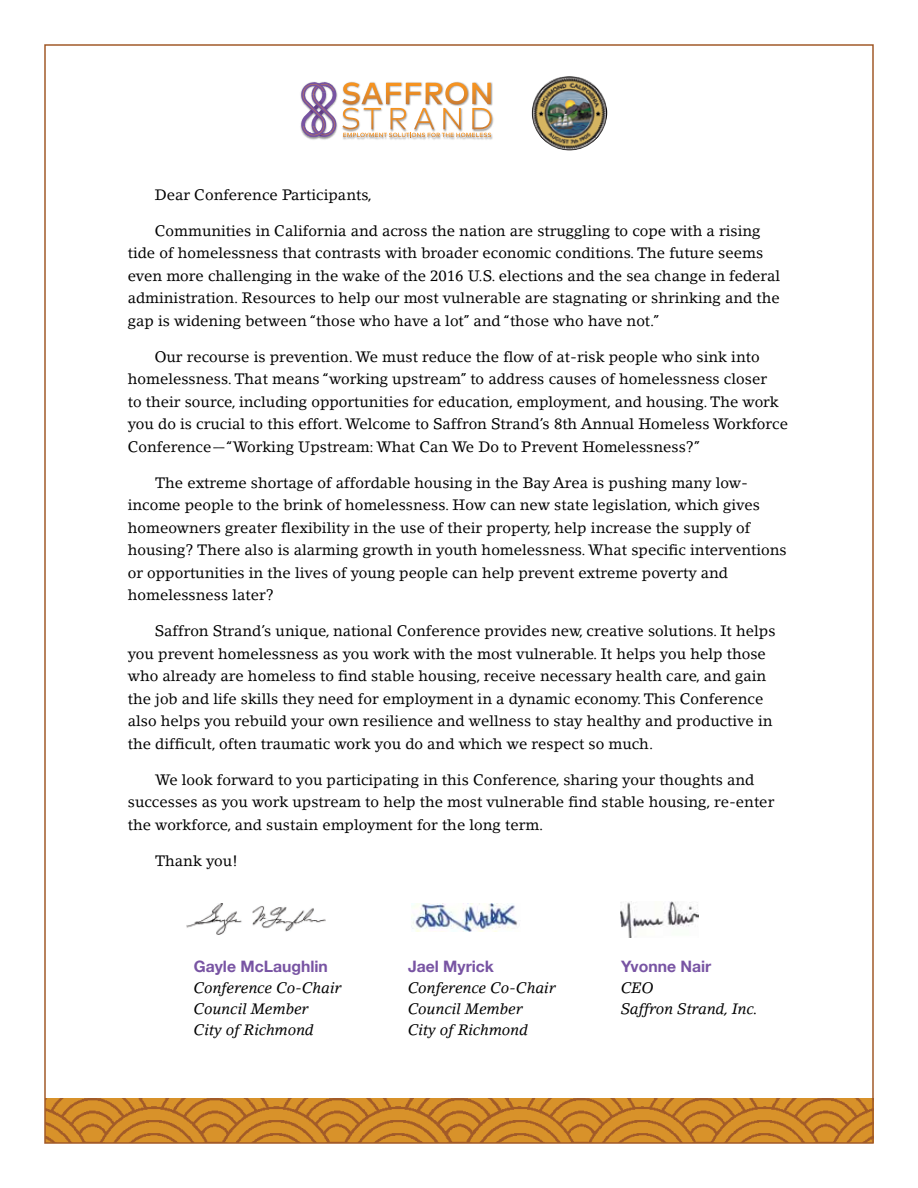
<style>
.page{position:relative;width:918px;height:1188px;background:#fff}
.page>*{position:absolute;margin:0;border:0;box-sizing:border-box;transform-origin:0 0}
.t1{font:700 15.75px "Helvetica Neue";color:#7854a3}
.t2{font:15px/22.5px "Lino Letter";color:#000}
.t3{font:italic 15px/21px "Lino Letter";color:#000}
</style>
<div class="page">
<img style="left:47px;top:1098px;width:824px;height:43px">
<img style="left:187px;top:903px;width:139px;height:32px">
<img style="left:411px;top:903px;width:109px;height:29px">
<img style="left:620px;top:902px;width:79px;height:36px">
<img style="left:306px;top:81px;width:188px;height:59px">
<svg style="left:300px;top:82px;width:192px;height:55px"></svg>
<img style="left:532px;top:75px;width:75px;height:75px;border-radius:38px">
<p class="t2" style="left:155px;top:183px;width:219px">Dear Conference Participants,</p>
<p class="t2" style="left:128px;top:219px;width:654px;text-indent:27px">Communities in California and across the nation are struggling to cope with a rising tide of homelessness that contrasts with broader economic conditions. The future seems even more challenging in the wake of the 2016 U.S. elections and the sea change in federal administration. Resources to help our most vulnerable are stagnating or shrinking and the gap is widening between “those who have a lot” and “those who have not.”</p>
<p class="t2" style="left:128px;top:345px;width:662px;text-indent:27px">Our recourse is prevention. We must reduce the flow of at-risk people who sink into homelessness. That means “working upstream” to address causes of homelessness closer<br>to their source, including opportunities for education, employment, and housing. The work you do is crucial to this effort. Welcome to Saffron Strand’s 8th Annual Homeless Workforce Conference—“Working Upstream: What Can We Do to Prevent Homelessness?”</p>
<p class="t2" style="left:128px;top:471px;width:660px;text-indent:27px">The extreme shortage of affordable housing in the Bay Area is pushing many low&shy;income people to the brink of homelessness. How can new state legislation, which gives homeowners greater flexibility in the use of their property, help increase the supply of housing? There also is alarming growth in youth homelessness. What specific interventions or opportunities in the lives of young people can help prevent extreme poverty and homelessness later?</p>
<p class="t2" style="left:128px;top:620px;width:649px;text-indent:27px">Saffron Strand’s unique, national Conference provides new, creative solutions. It helps you prevent homelessness as you work with the most vulnerable. It helps you help those who already are homeless to find stable housing, receive necessary health care, and gain the job and life skills they need for employment in a dynamic economy. This Conference also helps you rebuild your own resilience and wellness to stay healthy and productive in the difficult, often traumatic work you do and which we respect so much.</p>
<p class="t2" style="left:128px;top:768px;width:648px;text-indent:27px">We look forward to you participating in this Conference, sharing your thoughts and successes as you work upstream to help the most vulnerable find stable housing, re-enter the workforce, and sustain employment for the long term.</p>
<p class="t2" style="left:155px;top:849px;width:84px">Thank you!</p>
<p class="t1" style="left:194px;top:954px;width:136px">Gayle McLaughlin</p>
<p class="t3" style="left:194px;top:977px;width:149px">Conference Co-Chair<br>Council Member<br>City of Richmond</p>
<p class="t1" style="left:408px;top:954px;width:88px">Jael Myrick</p>
<p class="t3" style="left:408px;top:977px;width:149px">Conference Co-Chair<br>Council Member<br>City of Richmond</p>
<p class="t1" style="left:621px;top:954px;width:92px">Yvonne Nair</p>
<p class="t3" style="left:621px;top:977px;width:139px">CEO<br>Saffron Strand, Inc.</p>
</div>
